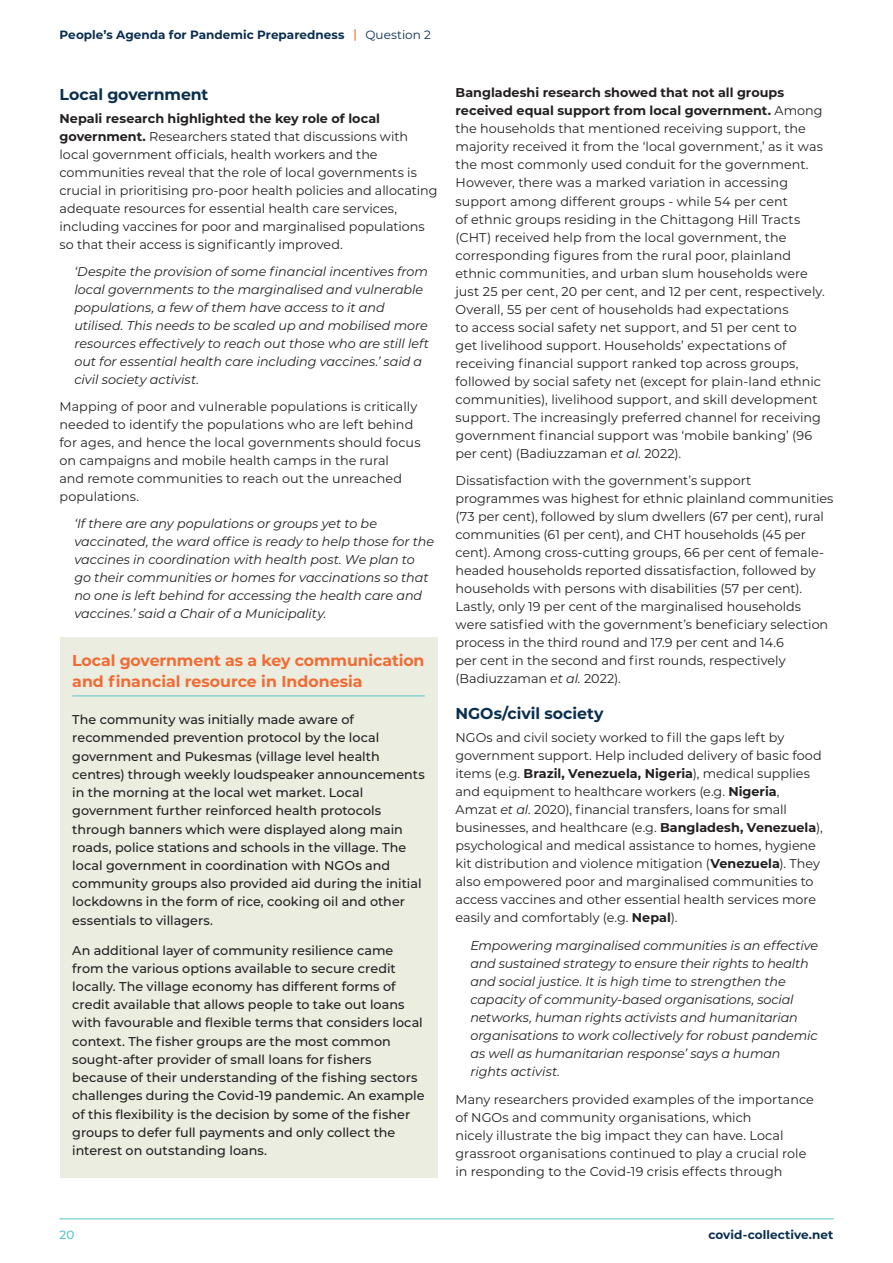
<style>
.page{position:relative;width:893px;height:1263px;background:#fff}
.page>*{position:absolute;margin:0;border:0;box-sizing:border-box;transform-origin:0 0}
.t1{font:700 15.75px/21px "Montserrat";letter-spacing:-.005em;color:#f06c34}
.t2{font:700 15.75px "Montserrat";letter-spacing:-.005em;color:#0a2e4f}
.t3{font:12.75px/18px "Montserrat";color:#231f20}
.t4{font:500 12.75px/18.1px "Montserrat";color:#231f20}
.t5{font:italic 12.75px/18px "Montserrat";letter-spacing:-.005em;color:#231f20}
.t6{font:700 12px "Montserrat";letter-spacing:.005em;color:#0a2e4f}
.t7{font:12px "Montserrat";letter-spacing:.005em;color:#0a2e4f}
.t8{font:500 12px "Montserrat";color:#5ec6ca}
.s1{font-weight:700}
.s2{font-style:italic}
</style>
<div class="page">
<svg style="left:354px;top:30px;width:2px;height:10px"></svg>
<hr style="left:60px;top:1218px;width:773px;height:1px;background:#5ec6ca">
<div style="left:60px;top:638px;width:377px;height:540px;background:#ebede1"></div>
<hr style="left:72px;top:695px;width:353px;height:1px;background:#5ec6ca">
<p class="t6" style="left:60px;top:26px;width:286px">People’s Agenda for Pandemic Preparedness</p>
<p class="t7" style="left:365px;top:27px;width:67px">Question 2</p>
<p class="t2" style="left:60px;top:83px;width:150px">Local government</p>
<p class="t3" style="left:60px;top:109px;width:379px"><span class="s1">Nepali research highlighted the key role of local government.</span> Researchers stated that discussions with local government officials, health workers and the communities reveal that the role of local governments is crucial in prioritising pro-poor health policies and allocating adequate resources for essential health care services, including vaccines for poor and marginalised populations so that their access is significantly improved.</p>
<p class="t5" style="left:74px;top:262px;width:356px">‘Despite the provision of some financial incentives from local governments to the marginalised and vulnerable populations, a few of them have access to it and utilised. This needs to be scaled up and mobilised more resources effectively to reach out those who are still left out for essential health care including vaccines.’ said a civil society activist.</p>
<p class="t3" style="left:60px;top:397px;width:363px">Mapping of poor and vulnerable populations is critically needed to identify the populations who are left behind for ages, and hence the local governments should focus on campaigns and mobile health camps in the rural<br>and remote communities to reach out the unreached populations.</p>
<p class="t5" style="left:74px;top:514px;width:361px">‘If there are any populations or groups yet to be vaccinated, the ward office is ready to help those for the vaccines in coordination with health post. We plan to go their communities or homes for vaccinations so that no one is left behind for accessing the health care and vaccines.’ said a Chair of a Municipality.</p>
<p class="t1" style="left:72px;top:649px;width:354px">Local government as a key communication and financial resource in Indonesia</p>
<p class="t4" style="left:72px;top:710px;width:354px">The community was initially made aware of recommended prevention protocol by the local government and Pukesmas (village level health centres) through weekly loudspeaker announcements in the morning at the local wet market. Local government further reinforced health protocols through banners which were displayed along main roads, police stations and schools in the village. The local government in coordination with NGOs and community groups also provided aid during the initial lockdowns in the form of rice, cooking oil and other essentials to villagers.</p>
<p class="t4" style="left:72px;top:940px;width:354px">An additional layer of community resilience came from the various options available to secure credit locally. The village economy has different forms of credit available that allows people to take out loans with favourable and flexible terms that considers local context. The fisher groups are the most common sought-after provider of small loans for fishers because of their understanding of the fishing sectors challenges during the Covid-19 pandemic. An example of this flexibility is the decision by some of the fisher groups to defer full payments and only collect the interest on outstanding loans.</p>
<p class="t3" style="left:455px;top:83px;width:371px"><span class="s1">Bangladeshi research showed that not all groups received equal support from local government.</span> Among the households that mentioned receiving support, the majority received it from the ‘local government,’ as it was the most commonly used conduit for the government.<br>However, there was a marked variation in accessing support among different groups - while 54 per cent<br>of ethnic groups residing in the Chittagong Hill Tracts (CHT) received help from the local government, the corresponding figures from the rural poor, plainland ethnic communities, and urban slum households were just 25 per cent, 20 per cent, and 12 per cent, respectively.<br>Overall, 55 per cent of households had expectations<br>to access social safety net support, and 51 per cent to<br>get livelihood support. Households’ expectations of receiving financial support ranked top across groups, followed by social safety net (except for plain-land ethnic communities), livelihood support, and skill development support. The increasingly preferred channel for receiving government financial support was ‘mobile banking’ (96 per cent) (Badiuzzaman <span class="s2">et al.</span> 2022).</p>
<p class="t3" style="left:455px;top:471px;width:379px">Dissatisfaction with the government’s support programmes was highest for ethnic plainland communities (73 per cent), followed by slum dwellers (67 per cent), rural communities (61 per cent), and CHT households (45 per cent). Among cross-cutting groups, 66 per cent of female&shy;headed households reported dissatisfaction, followed by households with persons with disabilities (57 per cent).<br>Lastly, only 19 per cent of the marginalised households were satisfied with the government’s beneficiary selection process in the third round and 17.9 per cent and 14.6<br>per cent in the second and first rounds, respectively (Badiuzzaman <span class="s2">et al.</span> 2022).</p>
<p class="t2" style="left:455px;top:702px;width:149px">NGOs/civil society</p>
<p class="t3" style="left:455px;top:728px;width:369px">NGOs and civil society worked to fill the gaps left by government support. Help included delivery of basic food items (e.g. <span class="s1">Brazil, Venezuela, Nigeria</span>), medical supplies and equipment to healthcare workers (e.g. <span class="s1">Nigeria</span>, Amzat <span class="s2">et al.</span> 2020), financial transfers, loans for small businesses, and healthcare (e.g. <span class="s1">Bangladesh, Venezuela</span>), psychological and medical assistance to homes, hygiene kit distribution and violence mitigation (<span class="s1">Venezuela</span>). They also empowered poor and marginalised communities to access vaccines and other essential health services more easily and comfortably (e.g. <span class="s1">Nepal</span>).</p>
<p class="t5" style="left:470px;top:936px;width:349px">Empowering marginalised communities is an effective and sustained strategy to ensure their rights to health and social justice. It is high time to strengthen the capacity of community-based organisations, social networks, human rights activists and humanitarian organisations to work collectively for robust pandemic as well as humanitarian response’ says a human rights activist.</p>
<p class="t3" style="left:455px;top:1089px;width:360px">Many researchers provided examples of the importance of NGOs and community organisations, which<br>nicely illustrate the big impact they can have. Local grassroot organisations continued to play a crucial role in responding to the Covid-19 crisis effects through</p>
<p class="t8" style="left:60px;top:1226px;width:16px">20</p>
<p class="t6" style="left:708px;top:1226px;width:127px">covid-collective.net</p>
</div>
